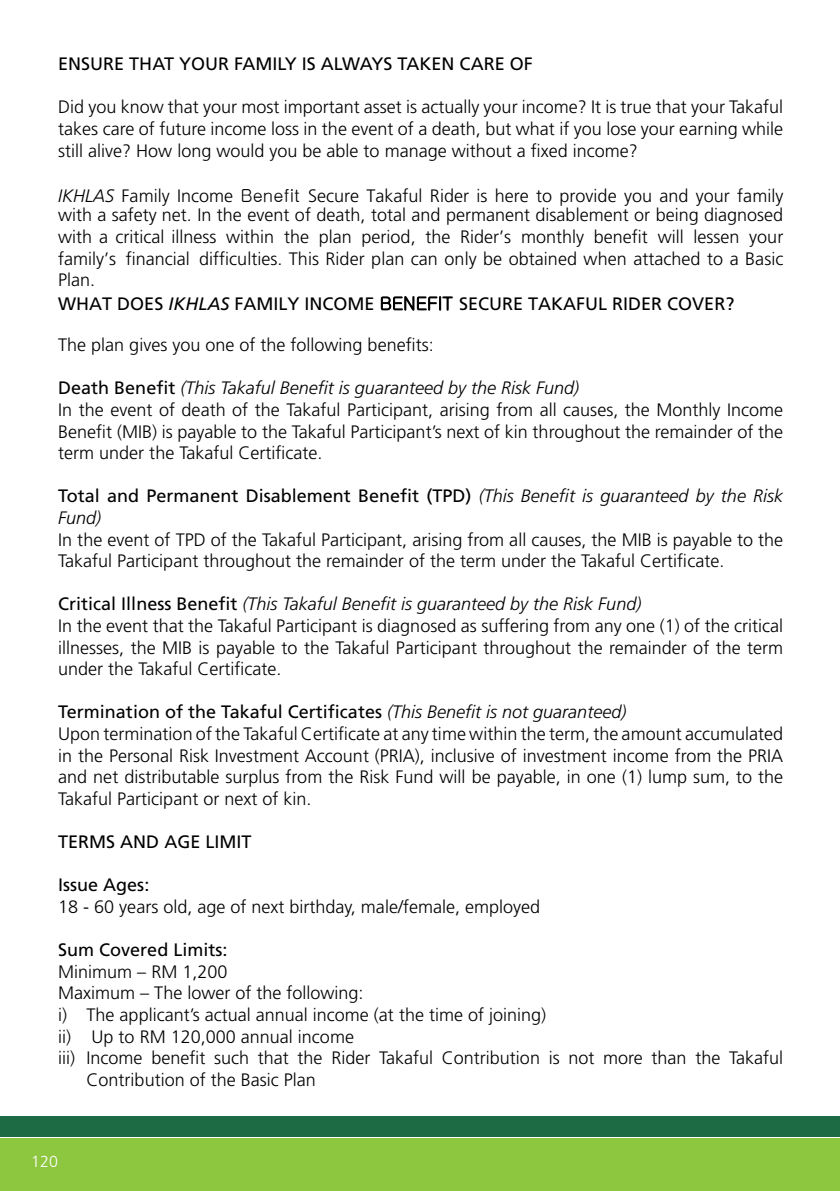
<style>
.page{position:relative;width:840px;height:1191px;background:#fff}
.page>*{position:absolute;margin:0;border:0;box-sizing:border-box;transform-origin:0 0}
.t1{font:300 18px/21.6px "Frutiger LT Std";color:#000}
.t2{font:18px/21.6px "Frutiger LT Std";color:#000}
.t3{font:300 16px "Frutiger LT Std";color:#fff}
.s1{font-style:italic}
.s2{font-family:"Gulim";font-weight:400}
.s3{font-family:"Gulim"}
.s4{font-weight:400}
.s5{font-weight:300;font-style:italic}
</style>
<div class="page">
<div style="left:0;top:1116px;width:839px;height:20px;background:#1d6b44"></div>
<div style="left:0;top:1138px;width:839px;height:53px;background:#8dc63f"></div>
<p class="t2" style="left:58px;top:53px;width:475px">ENSURE THAT YOUR FAMILY IS ALWAYS TAKEN CARE OF</p>
<p class="t1" style="left:58px;top:97px;width:726px;text-align:justify">Did you know that your most important asset is actually your income? It is true that your Takaful takes care of future income loss in the event of a death, but what if you lose your earning while still alive? How long would you be able to manage without a fixed income?</p>
<p class="t1" style="left:58px;top:186px;width:726px;line-height:19.6px"><span class="s1">IKHLAS</span> Family Income <span class="s2">Benefit</span> Secure Takaful Rider is here to provide you and your family with a safety net. In the event of death, total and permanent disablement or being diagnosed</p>
<p class="t1" style="left:58px;top:226px;width:726px;text-align:justify">with a critical illness within the plan period, the Rider’s monthly benefit will lessen your family’s financial difficulties. This Rider plan can only be obtained when attached to a Basic Plan.</p>
<p class="t2" style="left:58px;top:293px;width:677px">WHAT DOES <span class="s1">IKHLAS</span> FAMILY INCOME <span class="s3">BENEFIT</span> SECURE TAKAFUL RIDER COVER?</p>
<p class="t1" style="left:58px;top:334px;width:377px">The plan gives you one of the following benefits:</p>
<p class="t1" style="left:58px;top:377px;width:726px"><span class="s4">Death Benefit</span> <span class="s1">(This Takaful Benefit is guaranteed by the Risk Fund)<br></span>In the event of death of the Takaful Participant, arising from all causes, the Monthly Income Benefit (MIB) is payable to the Takaful Participant’s next of kin throughout the remainder of the term under the Takaful Certificate.</p>
<p class="t2" style="left:58px;top:485px;width:726px">Total and Permanent Disablement Benefit (TPD) <span class="s5">(This Benefit is guaranteed by the Risk<br>Fund)</span></p>
<p class="t1" style="left:58px;top:529px;width:726px">In the event of TPD of the Takaful Participant, arising from all causes, the MIB is payable to the<br>Takaful Participant throughout the remainder of the term under the Takaful Certificate.</p>
<p class="t1" style="left:58px;top:593px;width:726px"><span class="s4">Critical Illness Benefit</span> <span class="s1">(This Takaful Benefit is guaranteed by the Risk Fund)<br></span>In the event that the Takaful Participant is diagnosed as suffering from any one (1) of the critical illnesses, the MIB is payable to the Takaful Participant throughout the remainder of the term under the Takaful Certificate.</p>
<p class="t1" style="left:58px;top:701px;width:726px"><span class="s4">Termination of the Takaful Certificates</span> <span class="s1">(This Benefit is not guaranteed)<br></span>Upon termination of the Takaful Certificate at any time within the term, the amount accumulated in the Personal Risk Investment Account (PRIA), inclusive of investment income from the PRIA and net distributable surplus from the Risk Fund will be payable, in one (1) lump sum, to the Takaful Participant or next of kin.</p>
<p class="t2" style="left:58px;top:831px;width:195px">TERMS AND AGE LIMIT</p>
<p class="t2" style="left:58px;top:874px;width:93px">Issue Ages:</p>
<p class="t1" style="left:58px;top:896px;width:483px">18 - 60 years old, age of next birthday, male/female, employed</p>
<p class="t2" style="left:58px;top:939px;width:171px">Sum Covered Limits:</p>
<p class="t1" style="left:58px;top:961px;width:171px">Minimum – RM 1,200</p>
<p class="t1" style="left:58px;top:982px;width:307px">Maximum – The lower of the following:</p>
<p class="t1" style="left:58px;top:1004px;width:489px">i) The applicant’s actual annual income (at the time of joining)</p>
<p class="t1" style="left:58px;top:1025px;width:297px">ii) Up to RM 120,000 annual income</p>
<p class="t1" style="left:58px;top:1047px;width:726px">iii) Income benefit such that the Rider Takaful Contribution is not more than the Takaful</p>
<p class="t1" style="left:87px;top:1069px;width:231px">Contribution of the Basic Plan</p>
<p class="t3" style="left:31px;top:1152px;width:28px">120</p>
</div>
